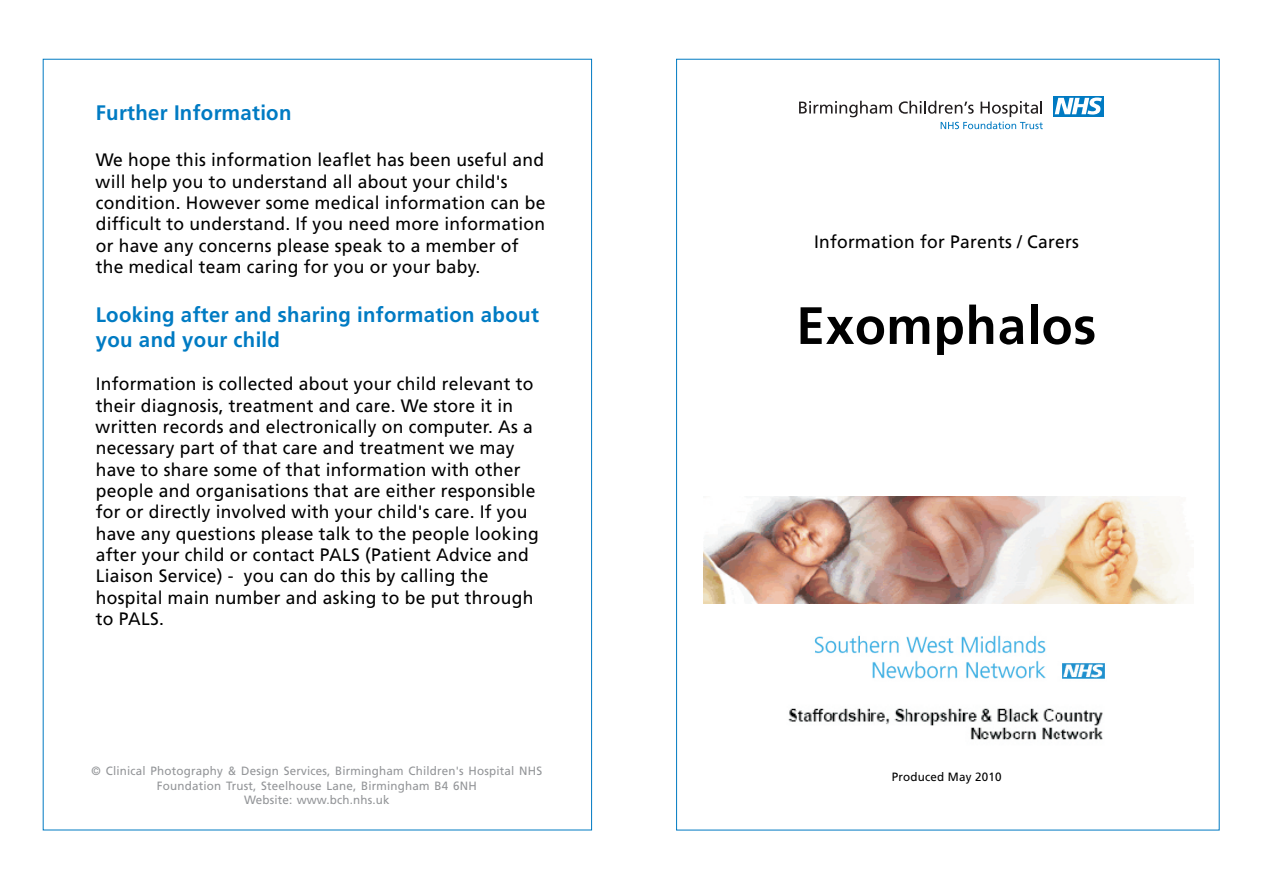
<style>
.page{position:relative;width:1263px;height:893px;background:#fff}
.page>*{position:absolute;margin:0;border:0;box-sizing:border-box;transform-origin:0 0}
.t1{font:700 52.5px "Frutiger";color:#000}
.t2{font:700 21px/24.9px "Frutiger";color:#007bc3}
.t3{font:18px/21.3px "Frutiger";color:#000}
.t4{font:12px/14.2px "Frutiger";color:#939598;text-align:center}
.t5{font:12px "Frutiger";color:#000}
</style>
<div class="page">
<svg style="left:799px;top:101px;width:93px;height:16px"></svg>
<svg style="left:1053px;top:96px;width:51px;height:20px"></svg>
<svg style="left:1055px;top:98px;width:47px;height:17px"></svg>
<svg style="left:899px;top:101px;width:144px;height:28px"></svg>
<img style="left:704px;top:497px;width:483px;height:106px">
<img style="left:814px;top:635px;width:291px;height:44px">
<img style="left:788px;top:708px;width:315px;height:32px">
<p class="t2" style="left:96px;top:101px;width:198px">Further Information</p>
<p class="t3" style="left:96px;top:151px;width:452px">We hope this information leaflet has been useful and will help you to understand all about your child's condition. However some medical information can be difficult to understand. If you need more information or have any concerns please speak to a member of the medical team caring for you or your baby.</p>
<p class="t2" style="left:96px;top:304px;width:445px">Looking after and sharing information about you and your child</p>
<p class="t3" style="left:96px;top:375px;width:445px">Information is collected about your child relevant to their diagnosis, treatment and care. We store it in written records and electronically on computer. As a necessary part of that care and treatment we may have to share some of that information with other people and organisations that are either responsible for or directly involved with your child's care. If you have any questions please talk to the people looking after your child or contact PALS (Patient Advice and Liaison Service) - you can do this by calling the hospital main number and asking to be put through to PALS.</p>
<p class="t4" style="left:91px;top:765px;width:452px">© Clinical Photography &amp; Design Services, Birmingham Children's Hospital NHS<br>Foundation Trust, Steelhouse Lane, Birmingham B4 6NH<br>Website: www.bch.nhs.uk</p>
<p class="t3" style="left:814px;top:232px;width:267px">Information for Parents / Carers</p>
<h1 class="t1" style="left:796px;top:305px;width:302px">Exomphalos</h1>
<p class="t5" style="left:892px;top:772px;width:112px">Produced May 2010</p>
</div>
